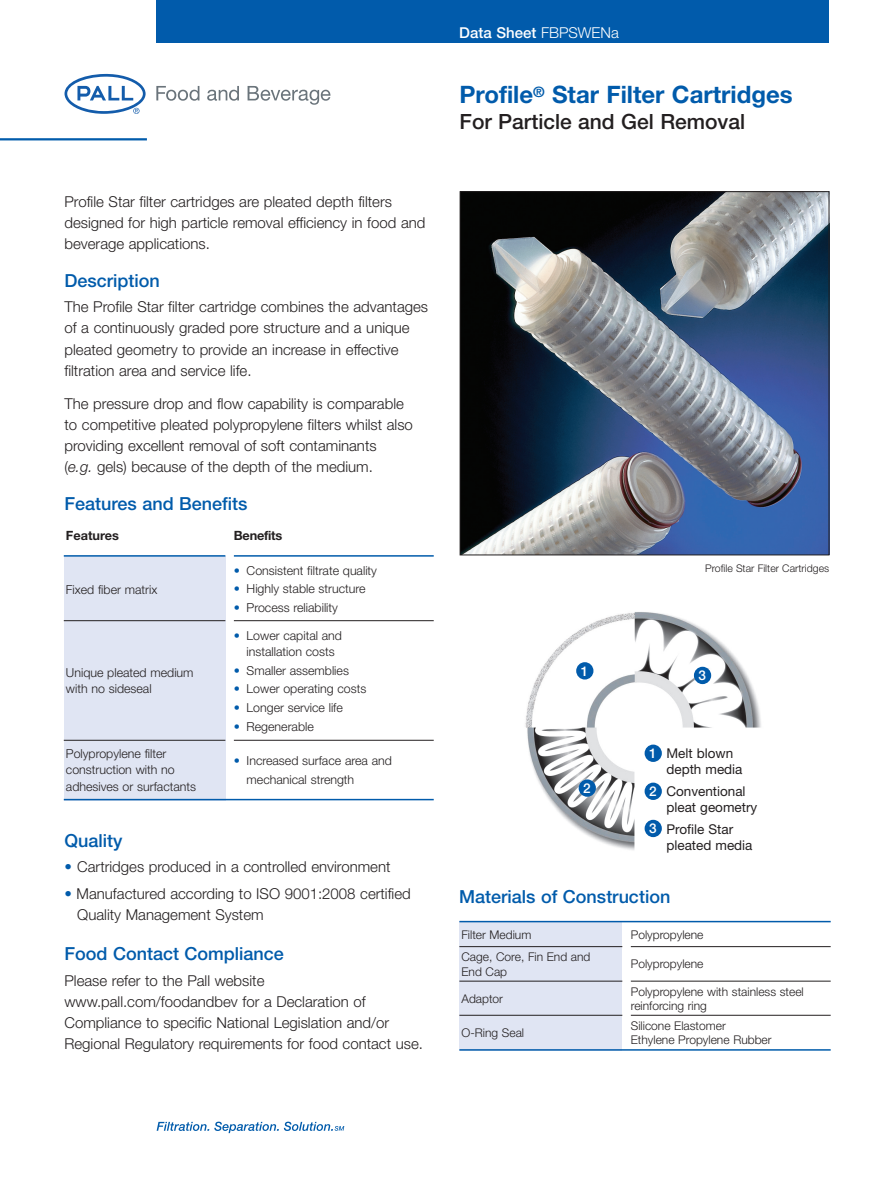
<style>
.page{position:relative;width:893px;height:1187px;background:#fff}
.page>*{position:absolute;margin:0;border:0;box-sizing:border-box;transform-origin:0 0}
.t1{font:700 24px "Helvetica Neue";color:#015bab}
.t2{font:500 21px "Helvetica Neue";color:#231f20}
.t3{font:500 18px "Helvetica Neue";color:#015bab}
.t4{font:300 15px/21px "Helvetica Neue";color:#231f20}
.t5{font:500 15px "Helvetica Neue";color:#fff}
.t6{font:13.5px/15.8px "Helvetica Neue";color:#231f20}
.t7{font:500 13.5px "Helvetica Neue";color:#fff}
.t8{font:700 12.75px "Helvetica Neue";letter-spacing:-.015em;color:#231f20}
.t9{font:300 12.3px/16.5px "Helvetica Neue";color:#231f20}
.t10{font:300 12px/14.2px "Helvetica Neue";color:#231f20}
.t11{font:300 10.5px "Helvetica Neue";color:#231f20}
.s1{font-style:italic}
.s2{color:#015bab}
.s3{font-weight:300}
</style>
<div class="page">
<svg style="left:65px;top:74px;width:81px;height:40px"></svg>
<svg style="left:156px;top:86px;width:43px;height:15px"></svg>
<svg style="left:207px;top:86px;width:32px;height:15px"></svg>
<svg style="left:248px;top:86px;width:82px;height:19px"></svg>
<hr style="left:0;top:138px;width:147px;height:2px;background:#015bab">
<div style="left:157px;top:0;width:672px;height:42px;background:#015bab"></div>
<svg style="left:157px;top:1121px;width:187px;height:11px"></svg>
<img style="left:462px;top:193px;width:365px;height:360px">
<div style="left:460px;top:191px;width:369px;height:364px;border:1px solid #231f20"></div>
<div style="left:459px;top:921px;width:163px;height:25px;background:#e0e5f3"></div>
<div style="left:459px;top:946px;width:163px;height:35px;background:#e0e5f3"></div>
<div style="left:459px;top:981px;width:163px;height:34px;background:#e0e5f3"></div>
<div style="left:459px;top:1015px;width:163px;height:35px;background:#e0e5f3"></div>
<hr style="left:459px;top:920px;width:372px;height:2px;background:#015bab">
<hr style="left:459px;top:946px;width:163px;height:1px;background:#231f20">
<hr style="left:631px;top:946px;width:200px;height:1px;background:#231f20">
<hr style="left:459px;top:980px;width:163px;height:1px;background:#231f20">
<hr style="left:631px;top:980px;width:200px;height:1px;background:#231f20">
<hr style="left:459px;top:1014px;width:163px;height:1px;background:#231f20">
<hr style="left:631px;top:1014px;width:200px;height:1px;background:#231f20">
<hr style="left:459px;top:1049px;width:372px;height:1px;background:#015bab">
<div style="left:64px;top:556px;width:161px;height:64px;background:#e0e5f3"></div>
<div style="left:64px;top:620px;width:161px;height:120px;background:#e0e5f3"></div>
<div style="left:64px;top:740px;width:161px;height:60px;background:#e0e5f3"></div>
<hr style="left:64px;top:555px;width:161px;height:1px;background:#015bab">
<hr style="left:234px;top:555px;width:200px;height:1px;background:#015bab">
<hr style="left:64px;top:620px;width:161px;height:1px;background:#231f20">
<hr style="left:234px;top:620px;width:200px;height:1px;background:#231f20">
<hr style="left:64px;top:740px;width:161px;height:1px;background:#231f20">
<hr style="left:234px;top:740px;width:200px;height:1px;background:#231f20">
<hr style="left:64px;top:798px;width:370px;height:2px;background:#015bab">
<img style="left:525px;top:612px;width:236px;height:238px">
<div style="left:576px;top:662px;width:17px;height:17px;background:#015bab;border-radius:50%"></div>
<div style="left:694px;top:666px;width:17px;height:18px;background:#015bab;border-radius:50%"></div>
<div style="left:579px;top:779px;width:17px;height:17px;background:#015bab;border-radius:50%"></div>
<div style="left:645px;top:744px;width:17px;height:17px;background:#015bab;border-radius:50%"></div>
<div style="left:645px;top:819px;width:17px;height:18px;background:#015bab;border-radius:50%"></div>
<div style="left:645px;top:782px;width:17px;height:17px;background:#015bab;border-radius:50%"></div>
<p class="t4" style="left:65px;top:193px;width:362px">Profile Star filter cartridges are pleated depth filters designed for high particle removal efficiency in food and beverage applications.</p>
<p class="t3" style="left:65px;top:274px;width:97px">Description</p>
<p class="t4" style="left:65px;top:298px;width:365px">The Profile Star filter cartridge combines the advantages of a continuously graded pore structure and a unique pleated geometry to provide an increase in effective filtration area and service life.</p>
<p class="t4" style="left:65px;top:395px;width:350px">The pressure drop and flow capability is comparable to competitive pleated polypropylene filters whilst also providing excellent removal of soft contaminants<br>(<span class="s1">e.g.</span> gels) because of the depth of the medium.</p>
<p class="t3" style="left:65px;top:497px;width:185px">Features and Benefits</p>
<p class="t8" style="left:66px;top:531px;width:55px">Features</p>
<p class="t8" style="left:234px;top:531px;width:50px">Benefits</p>
<p class="t9" style="left:66px;top:582px;width:93px">Fixed fiber matrix</p>
<p class="t9" style="left:66px;top:665px;width:129px">Unique pleated medium with no sideseal</p>
<p class="t9" style="left:234px;top:563px;width:145px"><span class="s2">•</span> Consistent filtrate quality</p>
<p class="t9" style="left:234px;top:581px;width:133px"><span class="s2">•</span> Highly stable structure</p>
<p class="t9" style="left:234px;top:600px;width:106px"><span class="s2">•</span> Process reliability</p>
<p class="t9" style="left:234px;top:628px;width:110px;text-align:center"><span class="s2">•</span> Lower capital and installation costs</p>
<p class="t9" style="left:234px;top:663px;width:117px"><span class="s2">•</span> Smaller assemblies</p>
<p class="t9" style="left:234px;top:682px;width:134px"><span class="s2">•</span> Lower operating costs</p>
<p class="t9" style="left:234px;top:700px;width:111px"><span class="s2">•</span> Longer service life</p>
<p class="t9" style="left:234px;top:719px;width:81px"><span class="s2">•</span> Regenerable</p>
<p class="t9" style="left:66px;top:746px;width:132px">Polypropylene filter construction with no adhesives or surfactants</p>
<p class="t9" style="left:247px;top:751px;width:147px;line-height:19.5px;text-indent:-13px"><span class="s2">•</span> Increased surface area and mechanical strength</p>
<p class="t3" style="left:65px;top:833px;width:60px">Quality</p>
<p class="t4" style="left:65px;top:857px;width:328px"><span class="s2">•</span> Cartridges produced in a controlled environment</p>
<p class="t4" style="left:77px;top:884px;width:335px;text-indent:-13px"><span class="s2">•</span> Manufactured according to ISO 9001:2008 certified<br>Quality Management System</p>
<p class="t3" style="left:65px;top:947px;width:221px">Food Contact Compliance</p>
<p class="t4" style="left:65px;top:971px;width:360px">Please refer to the Pall website www.pall.com/foodandbev for a Declaration of Compliance to specific National Legislation and/or Regional Regulatory requirements for food contact use.</p>
<p class="t5" style="left:459px;top:27px;width:161px">Data Sheet <span class="s3">FBPSWENa</span></p>
<h1 class="t1" style="left:460px;top:86px;width:335px">Profile<sup>®</sup> Star Filter Cartridges</h1>
<h2 class="t2" style="left:460px;top:114px;width:287px">For Particle and Gel Removal</h2>
<p class="t11" style="left:705px;top:564px;width:125px">Profile Star Filter Cartridges</p>
<p class="t7" style="left:581px;top:665px;width:9px">1</p>
<p class="t7" style="left:698px;top:670px;width:9px">3</p>
<p class="t7" style="left:583px;top:783px;width:9px">2</p>
<p class="t7" style="left:649px;top:748px;width:9px">1</p>
<p class="t7" style="left:649px;top:786px;width:9px">2</p>
<p class="t7" style="left:649px;top:823px;width:9px">3</p>
<p class="t6" style="left:666px;top:746px;width:78px">Melt blown depth media</p>
<p class="t6" style="left:666px;top:784px;width:92px">Conventional pleat geometry</p>
<p class="t6" style="left:666px;top:822px;width:88px">Profile Star pleated media</p>
<p class="t3" style="left:459px;top:890px;width:213px">Materials of Construction</p>
<p class="t10" style="left:462px;top:928px;width:71px">Filter Medium</p>
<p class="t10" style="left:631px;top:928px;width:74px">Polypropylene</p>
<p class="t10" style="left:462px;top:950px;width:130px">Cage, Core, Fin End and<br>End Cap</p>
<p class="t10" style="left:631px;top:958px;width:74px">Polypropylene</p>
<p class="t10" style="left:462px;top:992px;width:43px">Adaptor</p>
<p class="t10" style="left:631px;top:985px;width:175px">Polypropylene with stainless steel reinforcing ring</p>
<p class="t10" style="left:462px;top:1026px;width:64px">O-Ring Seal</p>
<p class="t10" style="left:631px;top:1019px;width:142px">Silicone Elastomer<br>Ethylene Propylene Rubber</p>
</div>
